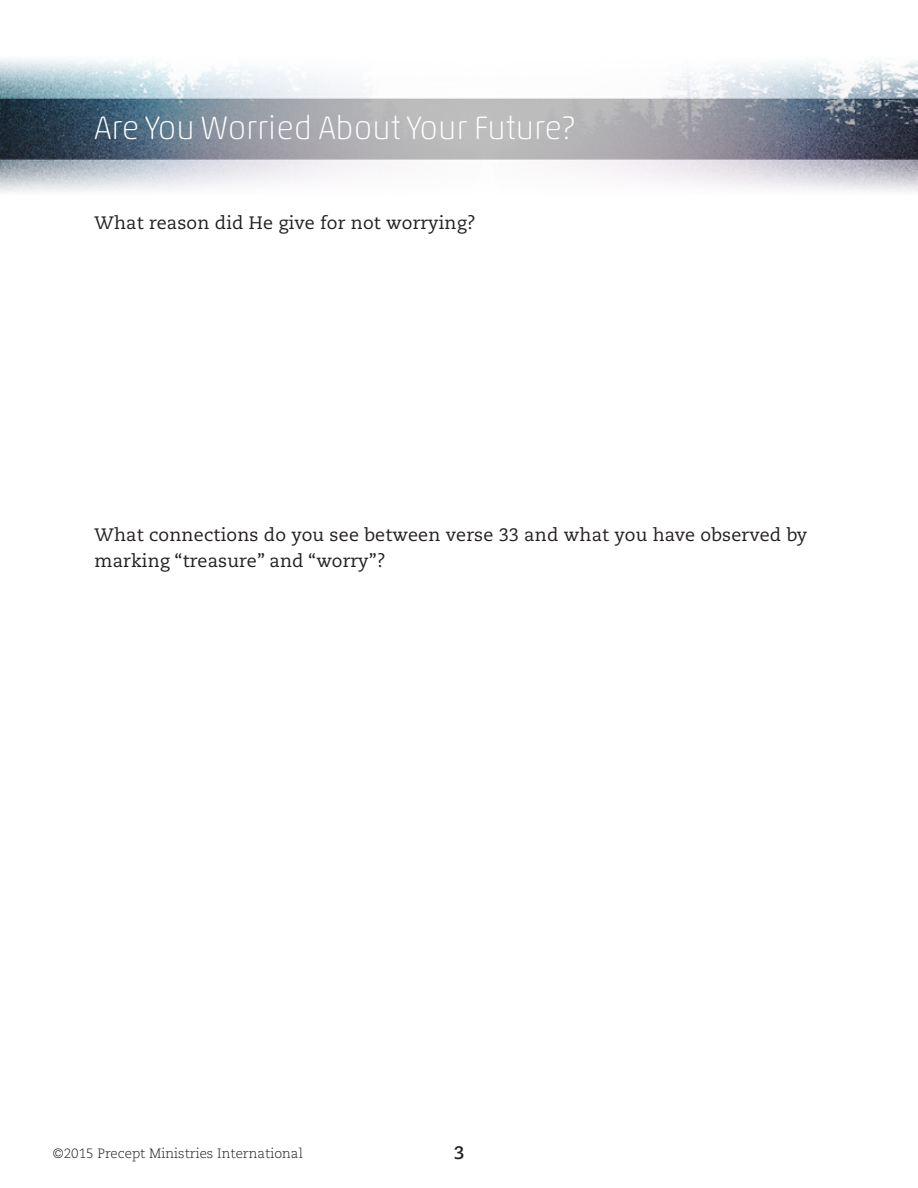
<style>
.page{position:relative;width:918px;height:1188px;background:#fff}
.page>*{position:absolute;margin:0;border:0;box-sizing:border-box;transform-origin:0 0}
.t1{font:100 33px "Akko Rounded Pro";color:#fff}
.t2{font:18px/25.5px "Caecilia";letter-spacing:.01em;color:#231f20}
.t3{font:700 18px "Caecilia";color:#231f20}
.t4{font:300 13.5px "Caecilia";color:#231f20}
</style>
<div class="page">
<img style="left:0;top:58px;width:918px;height:134px">
<h1 class="t1" style="left:94px;top:108px;width:482px">Are You Worried About Your Future?</h1>
<p class="t2" style="left:94px;top:210px;width:383px">What reason did He give for not worrying?</p>
<p class="t2" style="left:94px;top:522px;width:714px">What connections do you see between verse 33 and what you have observed by marking “treasure” and “worry”?</p>
<p class="t4" style="left:53px;top:1146px;width:252px">©2015 Precept Ministries International</p>
<p class="t3" style="left:454px;top:1142px;width:12px">3</p>
</div>
